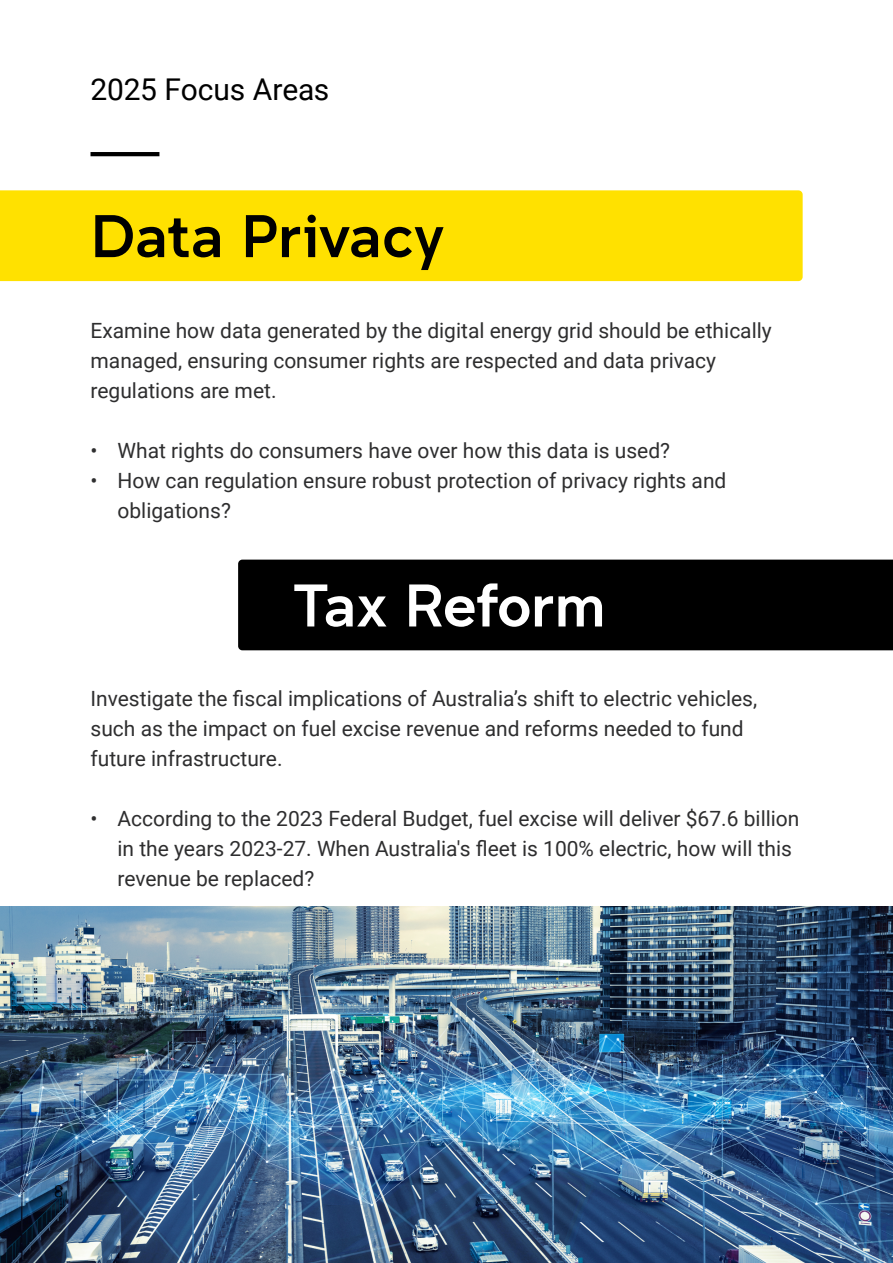
<style>
.page{position:relative;width:893px;height:1263px;background:#fff}
.page>*{position:absolute;margin:0;border:0;box-sizing:border-box;transform-origin:0 0}
.t1{font:60px "Clancy";color:#000}
.t2{font:60px "Clancy";letter-spacing:-.02em;color:#fff}
.t3{font:30px "Roboto";letter-spacing:-.01em;color:#000}
.t4{font:21px/30px "Roboto";color:#2e2e2f}
.t5{font:300 16.5px "Roboto";color:#000}
</style>
<div class="page">
<hr style="left:91px;top:152px;width:68px;height:4px;background:#000">
<div style="left:0;top:190px;width:803px;height:91px;background:#ffe100"></div>
<div style="left:238px;top:560px;width:655px;height:90px;background:#000"></div>
<img style="left:0;top:907px;width:893px;height:356px">
<h2 class="t3" style="left:91px;top:69px;width:240px">2025 Focus Areas</h2>
<h1 class="t1" style="left:90px;top:202px;width:356px">Data Privacy</h1>
<p class="t4" style="left:91px;top:315px;width:683px">Examine how data generated by the digital energy grid should be ethically managed, ensuring consumer rights are respected and data privacy regulations are met.</p>
<p class="t4" style="left:91px;top:435px;width:581px">• What rights do consumers have over how this data is used?</p>
<p class="t4" style="left:118px;top:465px;width:610px;text-indent:-27px">• How can regulation ensure robust protection of privacy rights and obligations?</p>
<h1 class="t2" style="left:294px;top:571px;width:314px">Tax Reform</h1>
<p class="t4" style="left:91px;top:682px;width:668px">Investigate the fiscal implications of Australia’s shift to electric vehicles, such as the impact on fuel excise revenue and reforms needed to fund future infrastructure.</p>
<p class="t4" style="left:118px;top:802px;width:683px;text-indent:-27px">• According to the 2023 Federal Budget, fuel excise will deliver $67.6 billion in the years 2023-27. When Australia's fleet is 100% electric, how will this revenue be replaced?</p>
<p class="t5" style="left:54px;top:1180px;width:11px">8</p>
</div>
